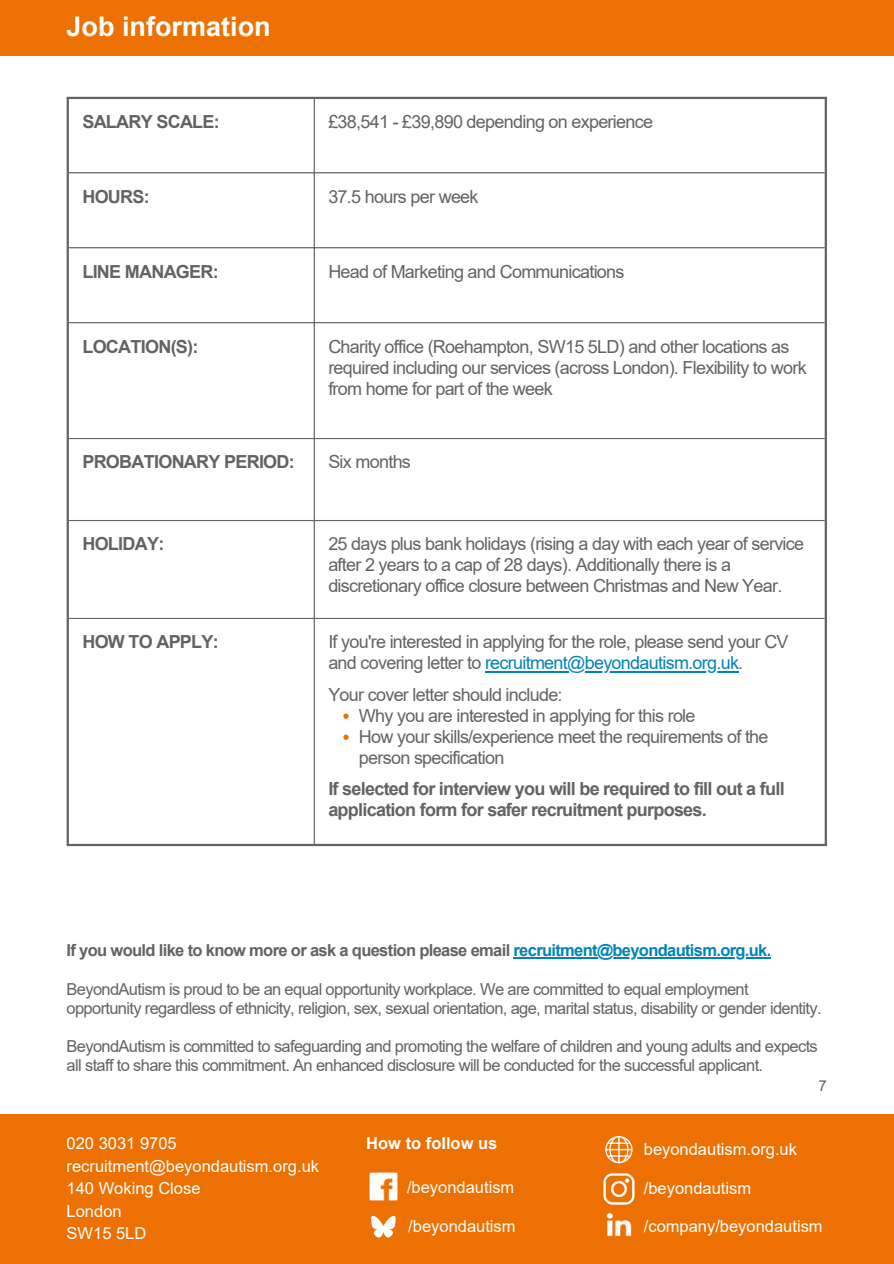
<style>
.page{position:relative;width:894px;height:1264px;background:#fff}
.page>*{position:absolute;margin:0;border:0;box-sizing:border-box;transform-origin:0 0}
.t1{font:700 27px "Arial";color:#fff}
.t2{font:18px/21px "Arial";letter-spacing:-.04em;color:#636362}
.t3{font:700 18px/21px "Arial";letter-spacing:-.04em;color:#636362}
.t4{font:16.5px/19.2px "Arial";letter-spacing:-.04em;color:#636362}
.t5{font:16.5px "Arial";color:#fff}
.t6{font:700 16.5px "Arial";letter-spacing:-.04em;color:#636362}
.t7{font:700 16.5px "Arial";color:#fff}
.t8{font:15px "Arial";color:#636362}
.s1{color:#0084b6}
</style>
<div class="page">
<div style="left:0;top:0;width:893px;height:56px;background:#ed7102"></div>
<hr style="left:485px;top:670px;width:253px;height:2px;background:#0084b6">
<svg style="left:343px;top:713px;width:5px;height:5px"></svg>
<svg style="left:343px;top:734px;width:5px;height:5px"></svg>
<hr style="left:313px;top:99px;width:2px;height:744px;background:#636362">
<hr style="left:69px;top:172px;width:755px;height:1px;background:#636362">
<hr style="left:69px;top:247px;width:755px;height:1px;background:#636362">
<hr style="left:69px;top:322px;width:755px;height:1px;background:#636362">
<hr style="left:69px;top:438px;width:755px;height:1px;background:#636362">
<hr style="left:69px;top:520px;width:755px;height:1px;background:#636362">
<hr style="left:69px;top:618px;width:755px;height:1px;background:#636362">
<hr style="left:67px;top:99px;width:2px;height:744px;background:#636362">
<hr style="left:824px;top:99px;width:2px;height:744px;background:#636362">
<hr style="left:67px;top:97px;width:759px;height:2px;background:#636362">
<hr style="left:67px;top:843px;width:759px;height:3px;background:#636362">
<div style="left:0;top:1114px;width:893px;height:149px;background:#ed7102"></div>
<img style="left:369px;top:1172px;width:29px;height:29px">
<img style="left:603px;top:1173px;width:31px;height:30px">
<img style="left:606px;top:1203px;width:26px;height:34px">
<svg style="left:605px;top:1136px;width:27px;height:27px"></svg>
<svg style="left:371px;top:1215px;width:24px;height:23px"></svg>
<hr style="left:513px;top:957px;width:257px;height:1px;background:#0084b6">
<p class="t1" style="left:67px;top:12px;width:205px">Job information</p>
<h1 class="t3" style="left:82px;top:112px;width:139px">SALARY SCALE:</h1>
<p class="t2" style="left:328px;top:112px;width:326px">£38,541 - £39,890 depending on experience</p>
<p class="t3" style="left:82px;top:186px;width:69px">HOURS:</p>
<p class="t2" style="left:328px;top:186px;width:152px">37.5 hours per week</p>
<p class="t3" style="left:82px;top:261px;width:138px">LINE MANAGER:</p>
<p class="t2" style="left:328px;top:261px;width:297px">Head of Marketing and Communications</p>
<p class="t3" style="left:82px;top:336px;width:118px">LOCATION(S):</p>
<p class="t2" style="left:328px;top:336px;width:479px">Charity office (Roehampton, SW15 5LD) and other locations as required including our services (across London). Flexibility to work from home for part of the week</p>
<p class="t3" style="left:82px;top:451px;width:214px">PROBATIONARY PERIOD:</p>
<p class="t2" style="left:328px;top:451px;width:84px">Six months</p>
<p class="t3" style="left:82px;top:533px;width:83px">HOLIDAY:</p>
<p class="t2" style="left:328px;top:533px;width:477px">25 days plus bank holidays (rising a day with each year of service after 2 years to a cap of 28 days). Additionally there is a discretionary office closure between Christmas and New Year.</p>
<p class="t3" style="left:82px;top:631px;width:138px">HOW TO APPLY:</p>
<p class="t2" style="left:328px;top:631px;width:461px">If you're interested in applying for the role, please send your CV and covering letter to <span class="s1">recruitment@beyondautism.org.uk</span>.</p>
<p class="t2" style="left:359px;top:684px;width:338px;text-indent:-31px">Your cover letter should include:<br>Why you are interested in applying for this role</p>
<p class="t2" style="left:359px;top:726px;width:411px">How your skills/experience meet the requirements of the person specification</p>
<p class="t3" style="left:328px;top:778px;width:457px">If selected for interview you will be required to fill out a full application form for safer recruitment purposes.</p>
<p class="t6" style="left:67px;top:941px;width:706px">If you would like to know more or ask a question please email <span class="s1">recruitment@beyondautism.org.uk.</span></p>
<h2 class="t4" style="left:67px;top:979px;width:683px">BeyondAutism is proud to be an equal opportunity workplace. We are committed to equal employment</h2>
<p class="t4" style="left:67px;top:998px;width:756px">opportunity regardless of ethnicity, religion, sex, sexual orientation, age, marital status, disability or gender identity.</p>
<p class="t4" style="left:67px;top:1036px;width:752px">BeyondAutism is committed to safeguarding and promoting the welfare of children and young adults and expects all staff to share this commitment. An enhanced disclosure will be conducted for the successful applicant.</p>
<p class="t8" style="left:818px;top:1077px;width:10px">7</p>
<p class="t7" style="left:366px;top:1134px;width:132px">How to follow us</p>
<p class="t5" style="left:67px;top:1134px;width:112px">020 3031 9705</p>
<p class="t5" style="left:67px;top:1156px;width:254px">recruitment@beyondautism.org.uk</p>
<p class="t5" style="left:67px;top:1179px;width:135px">140 Woking Close</p>
<p class="t5" style="left:67px;top:1201px;width:57px">London</p>
<p class="t5" style="left:67px;top:1224px;width:81px">SW15 5LD</p>
<p class="t5" style="left:408px;top:1217px;width:109px">/beyondautism</p>
<p class="t5" style="left:643px;top:1140px;width:155px">beyondautism.org.uk</p>
<p class="t5" style="left:407px;top:1178px;width:109px">/beyondautism</p>
<h2 class="t5" style="left:643px;top:1179px;width:109px">/beyondautism</h2>
<p class="t5" style="left:643px;top:1217px;width:180px">/company/beyondautism</p>
</div>
